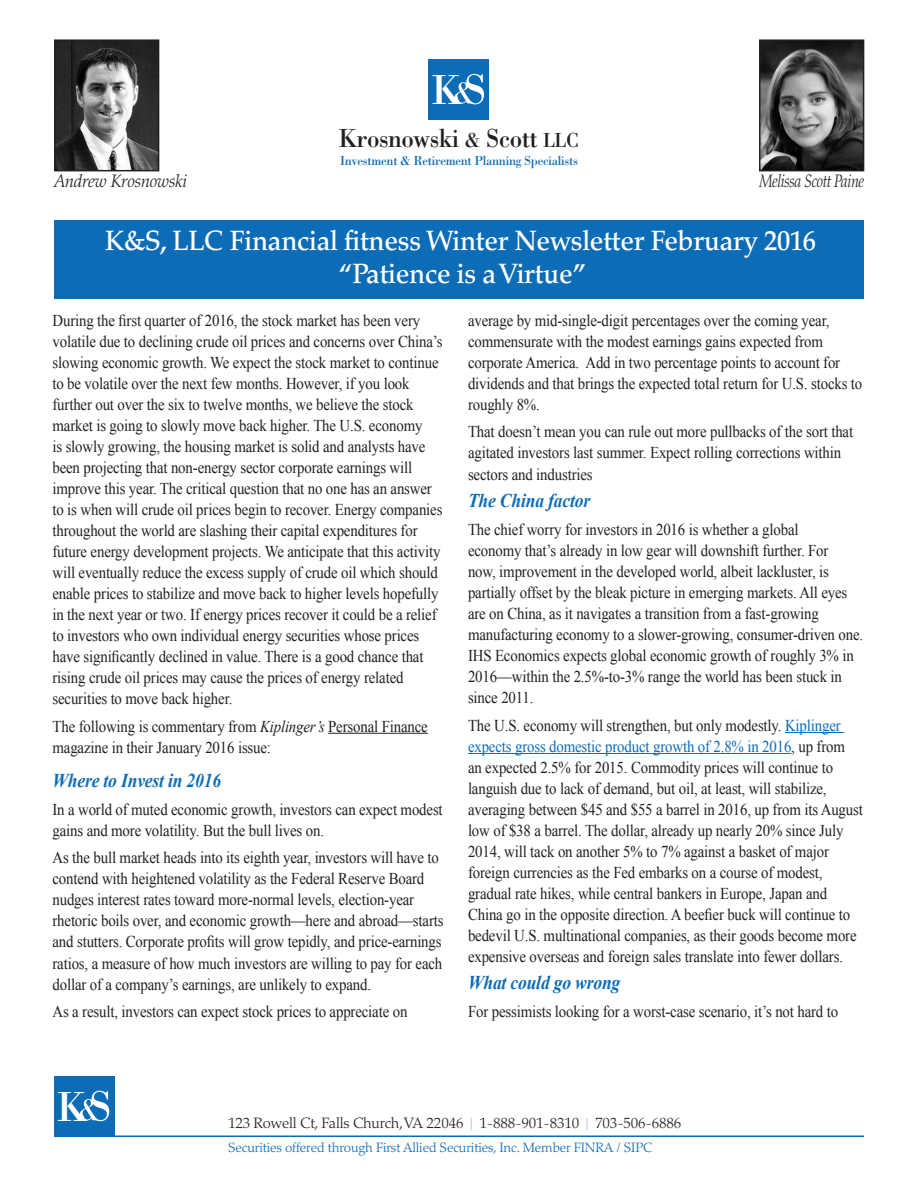
<style>
.page{position:relative;width:918px;height:1188px;background:#fff}
.page>*{position:absolute;margin:0;border:0;box-sizing:border-box;transform-origin:0 0}
.t1{font:43.35px "Bodoni";color:#fff;scale:.92 1}
.t2{font:500 27.9px/33px "Palatino";letter-spacing:-.01em;color:#fff;text-align:center;scale:.95 1}
.t3{font:27px "Bodoni";letter-spacing:-.02em;color:#231f20;scale:.92 1}
.t4{font:italic 700 19.5px "Times New Roman";letter-spacing:-.01em;color:#0d6cb6;scale:.9 1}
.t5{font:italic 300 18px "Palatino";letter-spacing:-.02em;color:#231f20;scale:.8 1}
.t6{font:italic 300 18px "Palatino";letter-spacing:-.02em;color:#231f20;scale:.95 1}
.t7{font:16.5px/21px "Times New Roman";letter-spacing:-.01em;color:#231f20;scale:.9 1}
.t8{font:300 15px "Palatino";letter-spacing:-.01em;color:#231f20}
.t9{font:300 13.5px "Palatino";letter-spacing:-.01em;color:#0d6cb6}
.t10{font:13.5px "Bodoni";letter-spacing:-.02em;color:#0d6cb6;scale:.94 1}
.s1{font-size:21px}
.s2{color:#0d6cb6}
.s3{font-style:italic}
.s4{font-family:"Helvetica Neue";font-weight:200;font-size:16.5px;color:#0d6cb6}
</style>
<div class="page">
<img style="left:762px;top:42px;width:99px;height:126px">
<div style="left:759px;top:39px;width:105px;height:132px;border:2px solid #231f20"></div>
<div style="left:54px;top:220px;width:810px;height:79px;background:#0d6cb6"></div>
<hr style="left:328px;top:733px;width:100px;height:1px;background:#231f20">
<img style="left:57px;top:42px;width:99px;height:126px">
<div style="left:54px;top:39px;width:105px;height:132px;border:2px solid #231f20"></div>
<hr style="left:785px;top:732px;width:59px;height:1px;background:#0d6cb6">
<hr style="left:468px;top:753px;width:323px;height:1px;background:#0d6cb6">
<hr style="left:54px;top:1136px;width:810px;height:1px;background:#0d6cb6">
<div style="left:429px;top:60px;width:60px;height:60px;background:#0d6cb6"></div>
<svg style="left:454px;top:74px;width:30px;height:30px"></svg>
<div style="left:54px;top:1077px;width:60px;height:60px;background:#0d6cb6"></div>
<svg style="left:79px;top:1091px;width:30px;height:30px"></svg>
<p class="t6" style="left:54px;top:171px;width:142px">Andrew Krosnowski</p>
<h1 class="t1" style="left:432px;top:63px;width:33px">K</h1>
<h3 class="t3" style="left:339px;top:121px;width:262px">Krosnowski <span class="s1">&amp;</span> Scott <span class="s1">LLC</span></h3>
<p class="t10" style="left:340px;top:152px;width:255px">Investment &amp; Retirement Planning Specialists</p>
<p class="t5" style="left:759px;top:171px;width:133px">Melissa Scott Paine</p>
<h2 class="t2" style="left:105px;top:225px;width:750px">K&amp;S, LLC Financial fitness Winter Newsletter February 2016 “Patience is a Virtue”</h2>
<p class="t7" style="left:468px;top:309px;width:440px">average by mid-single-digit percentages over the coming year, commensurate with the modest earnings gains expected from corporate America. Add in two percentage points to account for dividends and that brings the expected total return for U.S. stocks to roughly 8%.</p>
<p class="t7" style="left:468px;top:421px;width:429px">That doesn’t mean you can rule out more pullbacks of the sort that agitated investors last summer. Expect rolling corrections within sectors and industries</p>
<p class="t4" style="left:468px;top:487px;width:137px">The China factor</p>
<p class="t7" style="left:468px;top:519px;width:441px">The chief worry for investors in 2016 is whether a global<br>economy that’s already in low gear will downshift further. For<br>now, improvement in the developed world, albeit lackluster, is partially offset by the bleak picture in emerging markets. All eyes are on China, as it navigates a transition from a fast-growing manufacturing economy to a slower-growing, consumer-driven one.<br>IHS Economics expects global economic growth of roughly 3% in 2016—within the 2.5%-to-3% range the world has been stuck in since 2011.</p>
<p class="t7" style="left:468px;top:714px;width:440px">The U.S. economy will strengthen, but only modestly. <span class="s2">Kiplinger expects gross domestic product growth of 2.8% in 2016</span>, up from an expected 2.5% for 2015. Commodity prices will continue to languish due to lack of demand, but oil, at least, will stabilize, averaging between $45 and $55 a barrel in 2016, up from its August low of $38 a barrel. The dollar, already up nearly 20% since July 2014, will tack on another 5% to 7% against a basket of major foreign currencies as the Fed embarks on a course of modest, gradual rate hikes, while central bankers in Europe, Japan and China go in the opposite direction. A beefier buck will continue to bedevil U.S. multinational companies, as their goods become more expensive overseas and foreign sales translate into fewer dollars.</p>
<p class="t4" style="left:468px;top:969px;width:171px">What could go wrong</p>
<p class="t7" style="left:468px;top:1001px;width:413px">For pessimists looking for a worst-case scenario, it’s not hard to</p>
<p class="t7" style="left:52px;top:309px;width:435px">During the first quarter of 2016, the stock market has been very volatile due to declining crude oil prices and concerns over China’s slowing economic growth. We expect the stock market to continue to be volatile over the next few months. However, if you look further out over the six to twelve months, we believe the stock market is going to slowly move back higher. The U.S. economy<br>is slowly growing, the housing market is solid and analysts have been projecting that non-energy sector corporate earnings will improve this year. The critical question that no one has an answer to is when will crude oil prices begin to recover. Energy companies throughout the world are slashing their capital expenditures for future energy development projects. We anticipate that this activity will eventually reduce the excess supply of crude oil which should enable prices to stabilize and move back to higher levels hopefully in the next year or two. If energy prices recover it could be a relief to investors who own individual energy securities whose prices have significantly declined in value. There is a good chance that rising crude oil prices may cause the prices of energy related securities to move back higher.</p>
<p class="t7" style="left:52px;top:715px;width:419px">The following is commentary from <span class="s3">Kiplinger’s</span> Personal Finance magazine in their January 2016 issue:</p>
<p class="t4" style="left:52px;top:767px;width:189px">Where to Invest in 2016</p>
<p class="t7" style="left:52px;top:798px;width:435px">In a world of muted economic growth, investors can expect modest gains and more volatility. But the bull lives on.</p>
<p class="t7" style="left:52px;top:847px;width:436px">As the bull market heads into its eighth year, investors will have to contend with heightened volatility as the Federal Reserve Board nudges interest rates toward more-normal levels, election-year rhetoric boils over, and economic growth—here and abroad—starts and stutters. Corporate profits will grow tepidly, and price-earnings ratios, a measure of how much investors are willing to pay for each dollar of a company’s earnings, are unlikely to expand.</p>
<p class="t7" style="left:52px;top:1001px;width:396px">As a result, investors can expect stock prices to appreciate on</p>
<h1 class="t1" style="left:57px;top:1080px;width:33px">K</h1>
<p class="t8" style="left:228px;top:1115px;width:455px">123 Rowell Ct, Falls Church, VA 22046 <span class="s4">I</span> 1-888-901-8310 <span class="s4">I</span> 703-506-6886</p>
<p class="t9" style="left:228px;top:1140px;width:426px">Securities offered through First Allied Securities, Inc. Member FINRA / SIPC</p>
</div>
